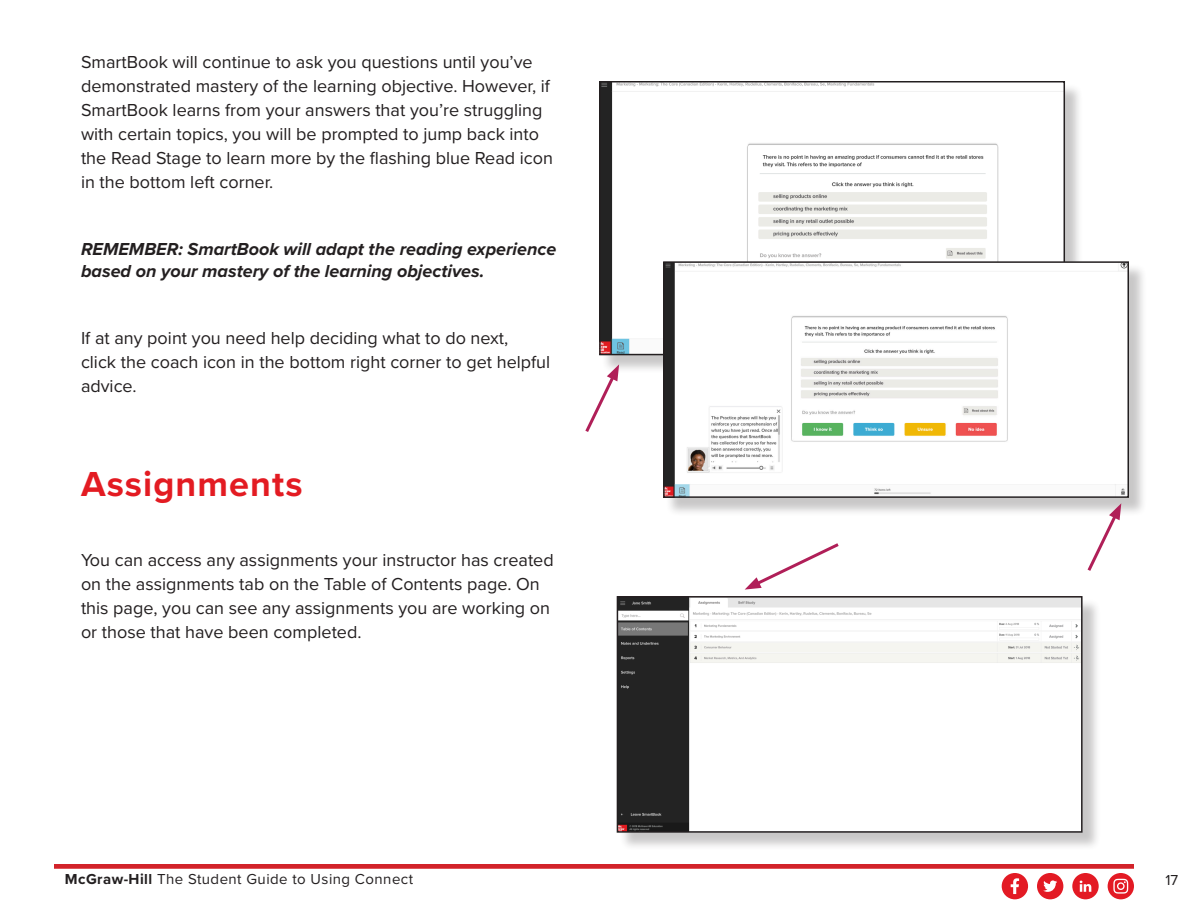
<style>
.page{position:relative;width:1188px;height:918px;background:#fff}
.page>*{position:absolute;margin:0;border:0;box-sizing:border-box;transform-origin:0 0}
.heading{font:700 36px "Proxima Nova";letter-spacing:.03em;color:#e31b22}
.body{font:18px/24px "Proxima Nova";color:#231f20}
.body-2{font:italic 700 18px/21.6px "Proxima Nova";color:#231f20}
.t1{font:15px "Proxima Nova";letter-spacing:.03em;color:#231f20}
.s1{font-weight:700}
</style>
<div class="page">
<div style="left:1108px;top:873px;width:26px;height:26px;background:#e31a24;border-radius:50%"></div>
<svg style="left:1113px;top:879px;width:15px;height:15px"></svg>
<div style="left:1037px;top:873px;width:26px;height:26px;background:#e31a24;border-radius:50%"></div>
<svg style="left:1043px;top:880px;width:14px;height:12px"></svg>
<div style="left:1072px;top:873px;width:27px;height:26px;background:#e31a24;border-radius:50%"></div>
<svg style="left:1080px;top:881px;width:11px;height:11px"></svg>
<div style="left:1002px;top:873px;width:26px;height:26px;background:#e31a24;border-radius:50%"></div>
<svg style="left:1011px;top:878px;width:8px;height:16px"></svg>
<hr style="left:54px;top:864px;width:1080px;height:4px;background:#d2232a">
<div style="left:601px;top:83px;width:483px;height:291px;background:#231f20;opacity:.25"></div>
<img style="left:602px;top:84px;width:460px;height:268px">
<div style="left:599px;top:81px;width:466px;height:274px;border:2px solid #231f20"></div>
<div style="left:665px;top:264px;width:483px;height:252px;background:#231f20;opacity:.25"></div>
<img style="left:666px;top:264px;width:460px;height:231px">
<div style="left:663px;top:261px;width:466px;height:237px;border:2px solid #231f20"></div>
<div style="left:619px;top:598px;width:482px;height:254px;background:#231f20;opacity:.25"></div>
<img style="left:620px;top:599px;width:460px;height:231px">
<div style="left:617px;top:596px;width:466px;height:237px;border:2px solid #231f20"></div>
<svg style="left:585px;top:364px;width:34px;height:68px"></svg>
<svg style="left:1085px;top:503px;width:36px;height:68px"></svg>
<svg style="left:745px;top:543px;width:94px;height:47px"></svg>
<p class="body" style="left:81px;top:49px;width:474px">SmartBook will continue to ask you questions until you’ve demonstrated mastery of the learning objective. However, if SmartBook learns from your answers that you’re struggling with certain topics, you will be prompted to jump back into the Read Stage to learn more by the flashing blue Read icon in the bottom left corner.</p>
<p class="body-2" style="left:81px;top:238px;width:477px">REMEMBER: SmartBook will adapt the reading experience based on your mastery of the learning objectives.</p>
<p class="body" style="left:81px;top:325px;width:471px">If at any point you need help deciding what to do next,<br>click the coach icon in the bottom right corner to get helpful advice.</p>
<p class="heading" style="left:81px;top:457px;width:223px">Assignments</p>
<p class="body" style="left:81px;top:547px;width:474px">You can access any assignments your instructor has created on the assignments tab on the Table of Contents page. On this page, you can see any assignments you are working on or those that have been completed.</p>
<p class="t1" style="left:65px;top:868px;width:350px"><span class="s1">McGraw-Hill</span> The Student Guide to Using Connect</p>
<p class="t1" style="left:1165px;top:869px;width:14px">17</p>
</div>
